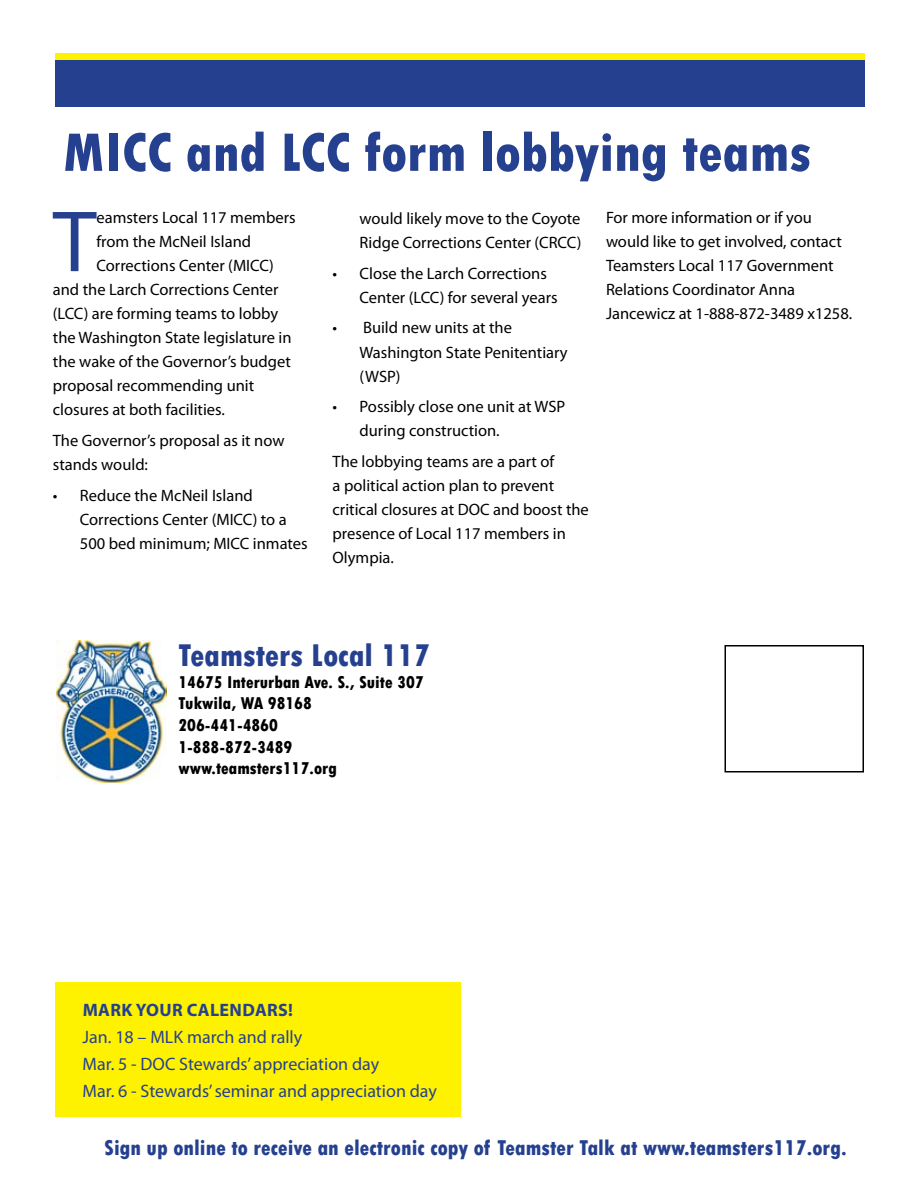
<style>
.page{position:relative;width:918px;height:1188px;background:#fff}
.page>*{position:absolute;margin:0;border:0;box-sizing:border-box;transform-origin:0 0}
.t1{font:87.75px "Myriad Pro";color:#25408f}
.t2{font:800 condensed 57px "Tw Cen";color:#25408f}
.t3{font:800 condensed 33px "Tw Cen";color:#25408f}
.t4{font:800 condensed 22.5px "Tw Cen";color:#25408f}
.t5{font:18px/27px "Myriad Pro";color:#25408f}
.t6{font:800 condensed 18px/21.6px "Tw Cen";color:#000}
.t7{font:700 18px "Myriad Pro";letter-spacing:.02em;color:#25408f}
.t8{font:16.5px/24px "Myriad Pro";color:#000}
</style>
<div class="page">
<div style="left:55px;top:53px;width:810px;height:8px;background:#fff200"></div>
<img style="left:57px;top:640px;width:109px;height:142px">
<div style="left:724px;top:645px;width:140px;height:127px;border:2px solid #000"></div>
<div style="left:55px;top:982px;width:405px;height:135px;background:#fff200"></div>
<div style="left:56px;top:60px;width:809px;height:47px;background:#25408f"></div>
<h2 class="t2" style="left:63px;top:119px;width:750px">MICC and LCC form lobbying teams</h2>
<h1 class="t1" style="left:53px;top:188px;width:45px">T</h1>
<p class="t8" style="left:96px;top:205px;width:201px">eamsters Local 117 members</p>
<p class="t8" style="left:96px;top:229px;width:156px">from the McNeil Island</p>
<p class="t8" style="left:96px;top:253px;width:179px">Corrections Center (MICC)</p>
<p class="t8" style="left:53px;top:277px;width:227px">and the Larch Corrections Center</p>
<p class="t8" style="left:53px;top:301px;width:227px">(LCC) are forming teams to lobby</p>
<p class="t8" style="left:53px;top:325px;width:240px">the Washington State legislature in</p>
<p class="t8" style="left:53px;top:349px;width:239px">the wake of the Governor’s budget</p>
<p class="t8" style="left:53px;top:373px;width:203px">proposal recommending unit</p>
<p class="t8" style="left:53px;top:397px;width:174px">closures at both facilities.</p>
<p class="t8" style="left:53px;top:428px;width:233px">The Governor’s proposal as it now stands would:</p>
<p class="t8" style="left:80px;top:483px;width:229px;text-indent:-27px">• Reduce the McNeil Island<br>Corrections Center (MICC) to a<br>500 bed minimum; MICC inmates</p>
<p class="t8" style="left:360px;top:206px;width:223px">would likely move to the Coyote<br>Ridge Corrections Center (CRCC)</p>
<p class="t8" style="left:360px;top:261px;width:200px;text-indent:-27px">• Close the Larch Corrections<br>Center (LCC) for several years</p>
<p class="t8" style="left:360px;top:316px;width:210px;text-indent:-27px">• Build new units at the<br>Washington State Penitentiary (WSP)</p>
<p class="t8" style="left:360px;top:394px;width:207px;text-indent:-27px">• Possibly close one unit at WSP during construction.</p>
<p class="t8" style="left:333px;top:449px;width:258px">The lobbying teams are a part of<br>a political action plan to prevent critical closures at DOC and boost the presence of Local 117 members in<br>Olympia.</p>
<p class="t8" style="left:606px;top:205px;width:248px">For more information or if you would like to get involved, contact<br>Teamsters Local 117 Government<br>Relations Coordinator Anna<br>Jancewicz at 1-888-872-3489 x1258.</p>
<h3 class="t3" style="left:178px;top:636px;width:253px">Teamsters Local 117</h3>
<p class="t6" style="left:178px;top:671px;width:247px">14675 Interurban Ave. S., Suite 307<br>Tukwila, WA 98168<br>206-441-4860<br>1-888-872-3489 www.teamsters117.org</p>
<p class="t7" style="left:83px;top:998px;width:212px">MARK YOUR CALENDARS!</p>
<p class="t5" style="left:82px;top:1023px;width:356px">Jan. 18 – MLK march and rally<br>Mar. 5 - DOC Stewards’ appreciation day<br>Mar. 6 - Stewards’ seminar and appreciation day</p>
<h3 class="t4" style="left:104px;top:1134px;width:744px">Sign up online to receive an electronic copy of Teamster Talk at www.teamsters117.org.</h3>
</div>
